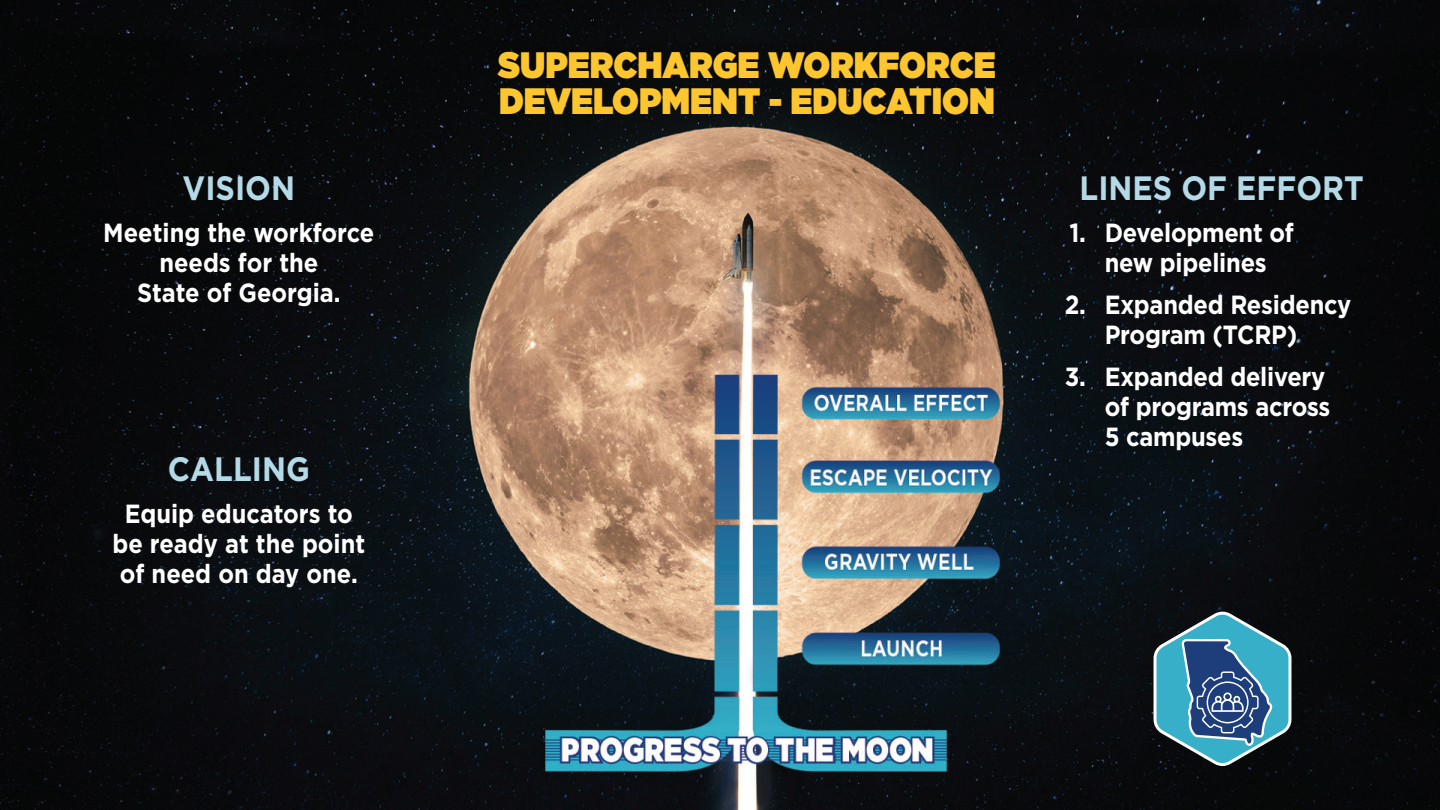
<style>
.page{position:relative;width:1440px;height:810px;background:#fff}
.page>*{position:absolute;margin:0;border:0;box-sizing:border-box;transform-origin:0 0}
.t1{font:900 36.75px/36px "Gotham";color:#fec62e;scale:.9 1}
.t2{font:700 33.75px "Gotham";color:#b4dae7;scale:.9 1}
.t3{font:700 26.25px/30px "Gotham";letter-spacing:-.01em;color:#fff;text-align:center;scale:.9 1}
</style>
<div class="page">
<img style="left:0;top:0;width:1440px;height:810px">
<svg style="left:1154px;top:612px;width:137px;height:154px"></svg>
<p class="t2" style="left:183px;top:165px;width:126px">VISION</p>
<p class="t3" style="left:103px;top:217px;width:303px">Meeting the workforce needs for the<br>State of Georgia.</p>
<p class="t2" style="left:168px;top:447px;width:159px">CALLING</p>
<p class="t3" style="left:112px;top:498px;width:282px">Equip educators to be ready at the point of need on day one.</p>
<h1 class="t1" style="left:498px;top:47px;width:554px">SUPERCHARGE WORKFORCE<br>DEVELOPMENT - EDUCATION</h1>
<p class="t2" style="left:1080px;top:165px;width:318px">LINES OF EFFORT</p>
<p class="t3" style="left:1070px;top:217px;width:251px">1. Development of new pipelines</p>
<p class="t3" style="left:1065px;top:289px;width:320px">2. Expanded Residency<br>Program (TCRP)</p>
<p class="t3" style="left:1105px;top:361px;width:252px;text-align:left;text-indent:-40px">3. Expanded delivery of programs across<br>5 campuses</p>
</div>
